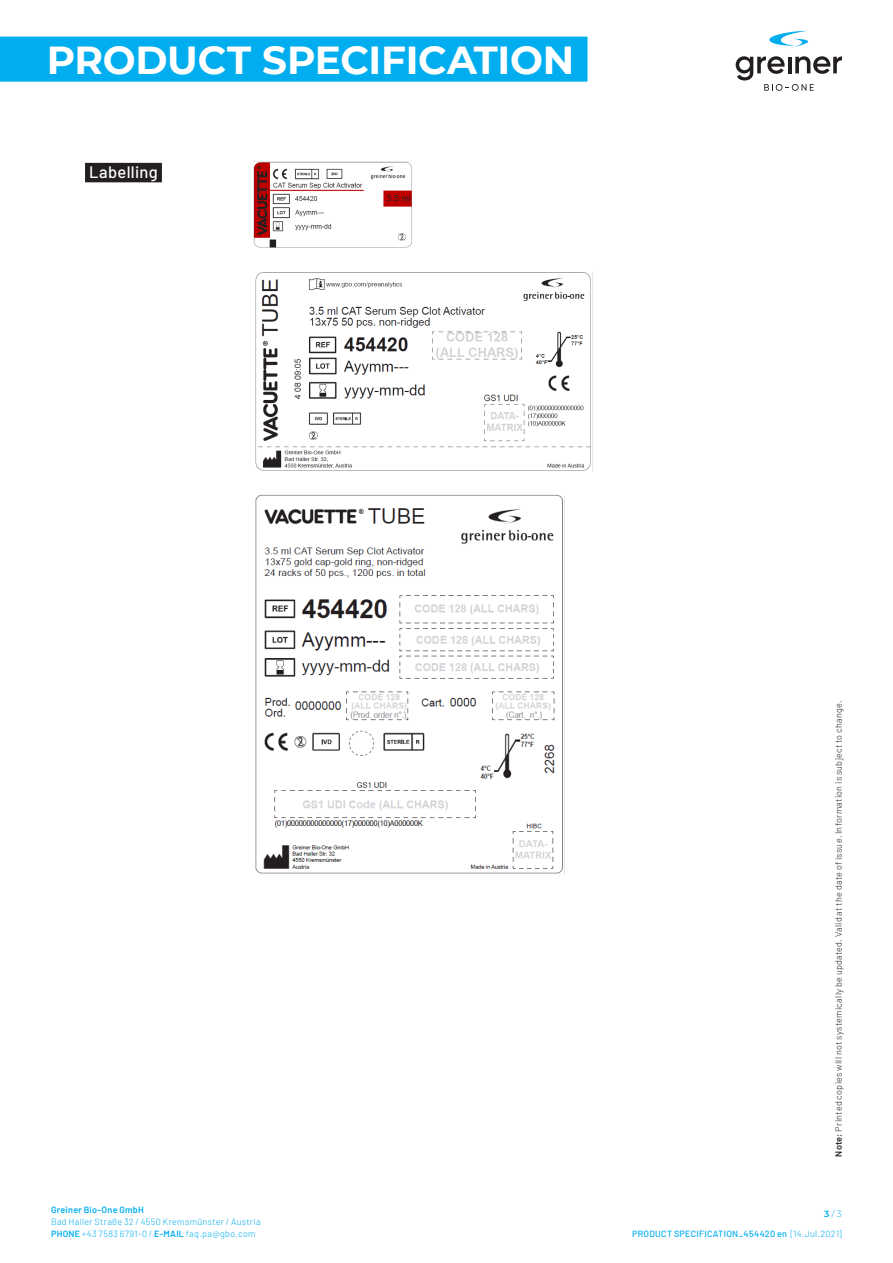
<style>
.page{position:relative;width:893px;height:1263px;background:#fff}
.page>*{position:absolute;margin:0;border:0;box-sizing:border-box;transform-origin:0 0}
.t1{font:700 39px "Montserrat";letter-spacing:-.01em;color:#fff}
.Table_Product_brand{font:500 16.5px "Barlow";letter-spacing:.02em;color:#fff}
.t2{font:300 9px "Barlow";letter-spacing:.03em;color:#231f20}
.t3{font:300 9px/12px "Barlow";letter-spacing:.035em;color:#00aeef}
.t4{font:500 9px "Barlow";letter-spacing:.03em;color:#00aeef}
.t5{font:600 9px "Barlow";letter-spacing:.03em;color:#00aeef}
.t6{font:300 9px "Montserrat";color:#00aeef}
.s1{font-weight:600}
.s2{font-weight:300}
</style>
<div class="page">
<svg style="left:736px;top:56px;width:106px;height:35px"></svg>
<svg style="left:769px;top:31px;width:39px;height:17px"></svg>
<div style="left:0;top:37px;width:587px;height:45px;background:#00aeef"></div>
<div style="left:85px;top:163px;width:77px;height:19px;background:#231f20"></div>
<img style="left:254px;top:162px;width:158px;height:86px">
<img style="left:255px;top:272px;width:336px;height:199px">
<img style="left:255px;top:495px;width:308px;height:379px">
<h1 class="t1" style="left:47px;top:32px;width:529px">PRODUCT SPECIFICATION</h1>
<p class="Table_Product_brand" style="left:89px;top:160px;width:70px">Labelling</p>
<p class="t5" style="left:51px;top:1203px;width:94px">Greiner Bio-One GmbH</p>
<p class="t3" style="left:51px;top:1215px;width:211px">Bad Haller Straße 32 / 4550 Kremsmünster / Austria<br><span class="s1">PHONE</span> +43 7583 6791-0 / <span class="s1">E-MAIL</span> faq.pa@gbo.com</p>
<p class="t2" style="left:832px;top:1157px;width:458px;rotate:-90deg"><span class="s1">Note:</span> Printed copies will not systemically be updated. Valid at the date of issue. Information is subject to change.</p>
<p class="t6" style="left:824px;top:1207px;width:19px"><span class="s1">3</span> / 3</p>
<p class="t4" style="left:632px;top:1228px;width:211px">PRODUCT SPECIFICATION_454420 en <span class="s2">[14.Jul.2021]</span></p>
</div>
